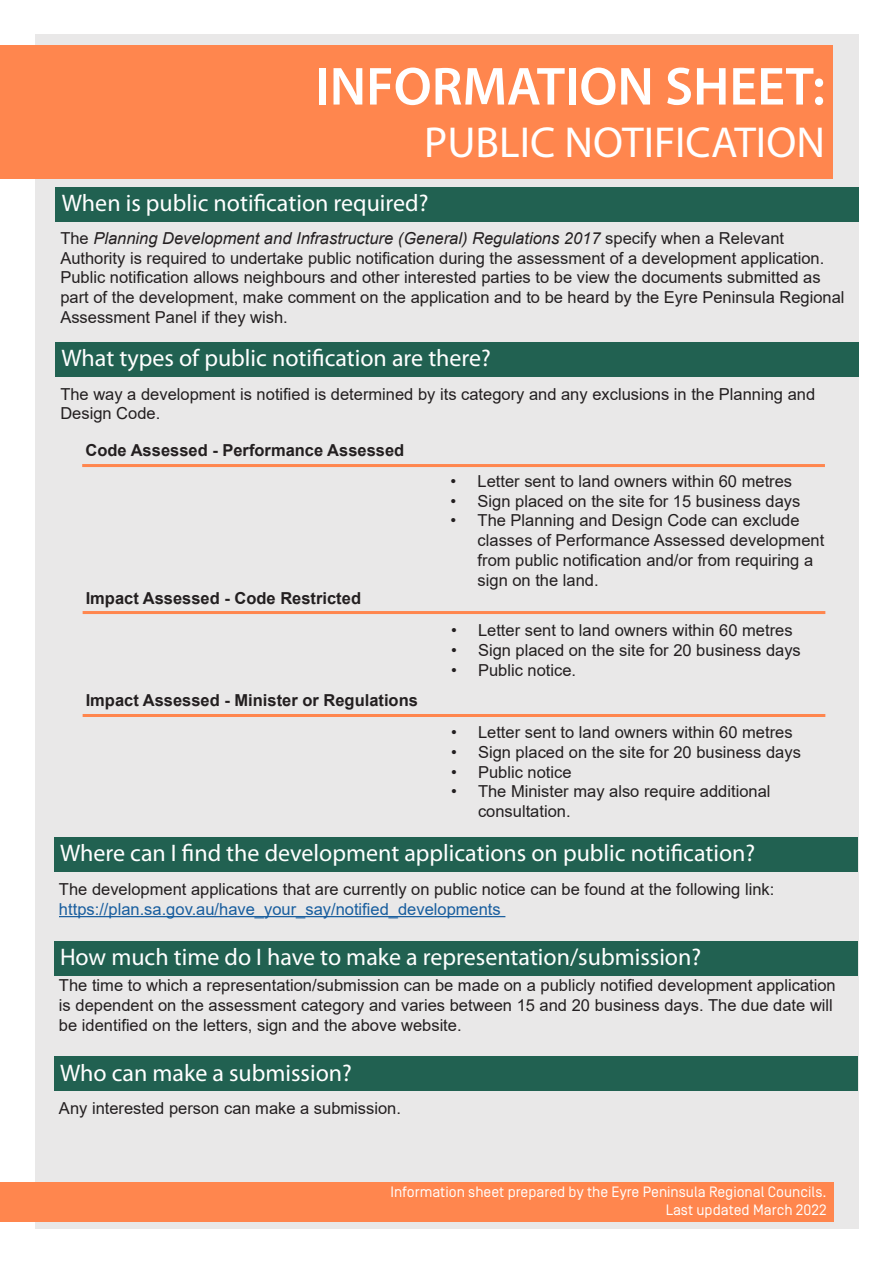
<style>
.page{position:relative;width:893px;height:1263px;background:#fff}
.page>*{position:absolute;margin:0;border:0;box-sizing:border-box;transform-origin:0 0}
.t1{font:600 54px "Myriad Pro";color:#fff}
.t2{font:43.5px "Myriad Pro";color:#fff}
.t3{font:24px "Myriad Pro";color:#fff}
.t4{font:16.5px/19.8px "Arial";color:#231f20}
.t5{font:700 16.5px "Arial";color:#231f20}
.t6{font:16.5px "Arial";color:#175d9e}
.t7{font:15px "Simplon Norm";color:#fff}
.s1{font-style:italic}
</style>
<div class="page">
<div style="left:35px;top:34px;width:824px;height:1195px;background:#e9e8e8"></div>
<div style="left:0;top:45px;width:833px;height:134px;background:#ff864e"></div>
<div style="left:56px;top:187px;width:803px;height:35px;background:#216151"></div>
<div style="left:55px;top:342px;width:804px;height:34px;background:#216151"></div>
<div style="left:0;top:1182px;width:833px;height:39px;background:#ff864e"></div>
<hr style="left:82px;top:464px;width:743px;height:3px;background:#ff864e">
<hr style="left:83px;top:714px;width:742px;height:3px;background:#ff864e">
<hr style="left:83px;top:611px;width:742px;height:3px;background:#ff864e">
<div style="left:54px;top:837px;width:803px;height:35px;background:#216151"></div>
<hr style="left:59px;top:916px;width:446px;height:1px;background:#175d9e">
<div style="left:54px;top:941px;width:803px;height:34px;background:#216151"></div>
<div style="left:54px;top:1057px;width:803px;height:34px;background:#216151"></div>
<p class="t1" style="left:315px;top:52px;width:511px">INFORMATION SHEET:</p>
<p class="t2" style="left:424px;top:115px;width:402px">PUBLIC NOTIFICATION</p>
<p class="t3" style="left:62px;top:189px;width:368px">When is public notification required?</p>
<p class="t4" style="left:60px;top:228px;width:765px">The <span class="s1">Planning Development and Infrastructure (General) Regulations 2017</span> specify when a Relevant<br>Authority is required to undertake public notification during the assessment of a development application.</p>
<p class="t4" style="left:60px;top:268px;width:786px">Public notification allows neighbours and other interested parties to be view the documents submitted as part of the development, make comment on the application and to be heard by the Eyre Peninsula Regional<br>Assessment Panel if they wish.</p>
<p class="t3" style="left:61px;top:343px;width:431px">What types of public notification are there?</p>
<p class="t4" style="left:60px;top:384px;width:756px">The way a development is notified is determined by its category and any exclusions in the Planning and<br>Design Code.</p>
<p class="t5" style="left:86px;top:438px;width:320px">Code Assessed - Performance Assessed</p>
<p class="t5" style="left:86px;top:586px;width:277px">Impact Assessed - Code Restricted</p>
<p class="t5" style="left:86px;top:688px;width:334px">Impact Assessed - Minister or Regulations</p>
<p class="t4" style="left:451px;top:471px;width:343px">• Letter sent to land owners within 60 metres</p>
<p class="t4" style="left:451px;top:491px;width:351px">• Sign placed on the site for 15 business days</p>
<p class="t4" style="left:478px;top:511px;width:348px;text-indent:-27px">• The Planning and Design Code can exclude classes of Performance Assessed development from public notification and/or from requiring a sign on the land.</p>
<p class="t4" style="left:451px;top:621px;width:343px">• Letter sent to land owners within 60 metres</p>
<p class="t4" style="left:451px;top:640px;width:351px">• Sign placed on the site for 20 business days</p>
<p class="t4" style="left:451px;top:660px;width:127px">• Public notice.</p>
<p class="t4" style="left:451px;top:722px;width:343px">• Letter sent to land owners within 60 metres</p>
<p class="t4" style="left:451px;top:742px;width:351px">• Sign placed on the site for 20 business days</p>
<p class="t4" style="left:451px;top:762px;width:122px">• Public notice</p>
<p class="t4" style="left:478px;top:781px;width:294px;text-indent:-27px">• The Minister may also require additional consultation.</p>
<p class="t3" style="left:60px;top:838px;width:697px">Where can I find the development applications on public notification?</p>
<p class="t4" style="left:59px;top:879px;width:717px">The development applications that are currently on public notice can be found at the following link:</p>
<p class="t6" style="left:59px;top:898px;width:443px">https://plan.sa.gov.au/have_your_say/notified_developments</p>
<p class="t3" style="left:60px;top:942px;width:643px">How much time do I have to make a representation/submission?</p>
<p class="t4" style="left:59px;top:975px;width:778px">The time to which a representation/submission can be made on a publicly notified development application is dependent on the assessment category and varies between 15 and 20 business days. The due date will be identified on the letters, sign and the above website.</p>
<p class="t3" style="left:60px;top:1058px;width:293px">Who can make a submission?</p>
<p class="t4" style="left:59px;top:1098px;width:344px">Any interested person can make a submission.</p>
<p class="t7" style="left:390px;top:1184px;width:438px">Information sheet prepared by the Eyre Peninsula Regional Councils.</p>
<p class="t7" style="left:666px;top:1202px;width:162px">Last updated March 2022</p>
</div>
